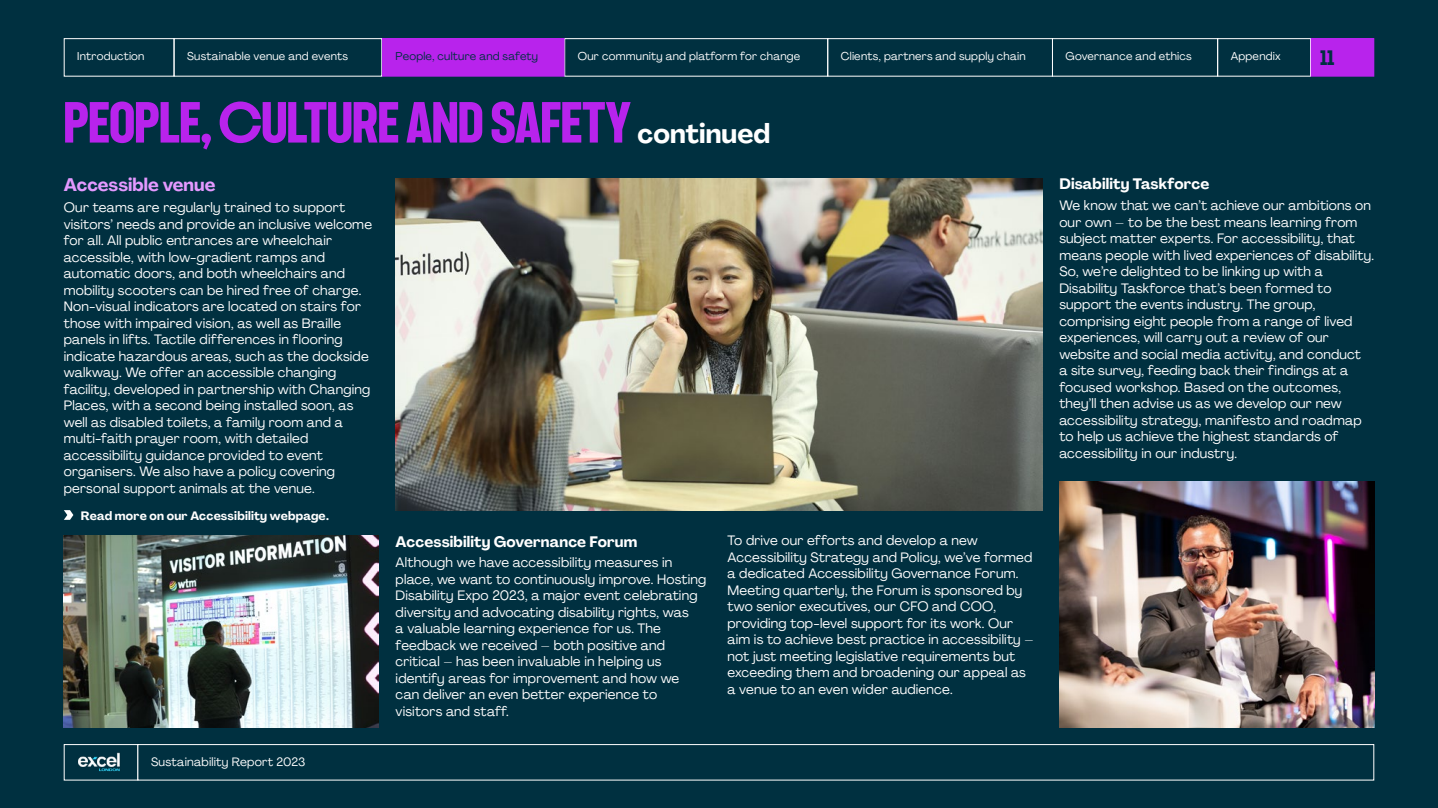
<style>
.page{position:relative;width:1438px;height:808px;background:#fff}
.page>*{position:absolute;margin:0;border:0;box-sizing:border-box;transform-origin:0 0}
.t1{font:700 54px "F37 Judge";letter-spacing:-.005em;color:#b823ec}
.t2{font:700 19.5px "F37 Judge";color:#003040}
.t3{font:700 18px "PP Agrandir";color:#e499ff}
.t4{font:700 15px "PP Agrandir";letter-spacing:.01em;color:#fff}
.t5{font:13.5px/16.5px "PP Agrandir";letter-spacing:.015em;color:#fff}
.t6{font:700 12px "PP Agrandir";letter-spacing:.015em;color:#fff}
.t7{font:12px "PP Agrandir";letter-spacing:.015em;color:#fff}
.t8{font:11.25px "PP Agrandir";letter-spacing:.02em;color:#fff}
.t9{font:11.25px "PP Agrandir";letter-spacing:.02em;color:#003040}
.s1{font-family:"PP Agrandir";font-size:27px;color:#fff}
</style>
<div class="page">
<div style="left:0;top:0;width:1437px;height:808px;background:#003040"></div>
<img style="left:64px;top:536px;width:314px;height:191px">
<img style="left:395px;top:179px;width:647px;height:331px">
<img style="left:1059px;top:482px;width:314px;height:245px">
<svg style="left:64px;top:510px;width:9px;height:10px"></svg>
<div style="left:564px;top:38px;width:264px;height:39px;border:1px solid #fff"></div>
<div style="left:827px;top:38px;width:225px;height:39px;border:1px solid #fff"></div>
<div style="left:1051px;top:38px;width:166px;height:39px;border:1px solid #fff"></div>
<div style="left:1217px;top:38px;width:93px;height:39px;border:1px solid #fff"></div>
<div style="left:64px;top:744px;width:74px;height:36px;background:#003040;border:1px solid #fff"></div>
<div style="left:137px;top:744px;width:1236px;height:36px;border:1px solid #fff"></div>
<img style="left:78px;top:752px;width:42px;height:20px">
<div style="left:1310px;top:39px;width:63px;height:37px;background:#b823ec"></div>
<div style="left:1310px;top:38px;width:63px;height:39px;border:1px solid #b823ec"></div>
<div style="left:174px;top:38px;width:208px;height:39px;border:1px solid #fff"></div>
<div style="left:64px;top:38px;width:110px;height:39px;border:1px solid #fff"></div>
<div style="left:382px;top:39px;width:182px;height:37px;background:#b823ec"></div>
<div style="left:382px;top:38px;width:182px;height:39px;border:1px solid #b823ec"></div>
<p class="t8" style="left:578px;top:49px;width:224px">Our community and platform for change</p>
<p class="t8" style="left:840px;top:49px;width:186px">Clients, partners and supply chain</p>
<p class="t8" style="left:1065px;top:49px;width:128px">Governance and ethics</p>
<p class="t8" style="left:1230px;top:49px;width:51px">Appendix</p>
<p class="t8" style="left:77px;top:49px;width:69px">Introduction</p>
<p class="t8" style="left:187px;top:49px;width:162px">Sustainable venue and events</p>
<p class="t9" style="left:395px;top:49px;width:144px">People, culture and safety</p>
<h1 class="t1" style="left:64px;top:81px;width:707px">PEOPLE, CULTURE AND SAFETY <span class="s1">continued</span></h1>
<h2 class="t2" style="left:1319px;top:43px;width:16px">11</h2>
<h3 class="t3" style="left:64px;top:174px;width:153px">Accessible venue</h3>
<p class="t5" style="left:64px;top:199px;width:310px">Our teams are regularly trained to support visitors’ needs and provide an inclusive welcome for all. All public entrances are wheelchair accessible, with low-gradient ramps and automatic doors, and both wheelchairs and mobility scooters can be hired free of charge.<br>Non-visual indicators are located on stairs for those with impaired vision, as well as Braille panels in lifts. Tactile differences in flooring indicate hazardous areas, such as the dockside walkway. We offer an accessible changing facility, developed in partnership with Changing Places, with a second being installed soon, as well as disabled toilets, a family room and a multi-faith prayer room, with detailed accessibility guidance provided to event organisers. We also have a policy covering personal support animals at the venue.</p>
<p class="t6" style="left:81px;top:508px;width:249px">Read more on our Accessibility webpage.</p>
<p class="t7" style="left:151px;top:754px;width:156px">Sustainability Report 2023</p>
<p class="t4" style="left:395px;top:532px;width:243px">Accessibility Governance Forum</p>
<p class="t5" style="left:395px;top:554px;width:312px">Although we have accessibility measures in place, we want to continuously improve. Hosting Disability Expo 2023, a major event celebrating diversity and advocating disability rights, was<br>a valuable learning experience for us. The feedback we received – both positive and critical – has been invaluable in helping us identify areas for improvement and how we can deliver an even better experience to visitors and staff.</p>
<p class="t5" style="left:727px;top:532px;width:307px">To drive our efforts and develop a new Accessibility Strategy and Policy, we’ve formed a dedicated Accessibility Governance Forum.<br>Meeting quarterly, the Forum is sponsored by two senior executives, our CFO and COO, providing top-level support for its work. Our aim is to achieve best practice in accessibility – not just meeting legislative requirements but exceeding them and broadening our appeal as a venue to an even wider audience.</p>
<p class="t4" style="left:1059px;top:175px;width:151px">Disability Taskforce</p>
<p class="t5" style="left:1059px;top:197px;width:316px">We know that we can’t achieve our ambitions on our own – to be the best means learning from subject matter experts. For accessibility, that means people with lived experiences of disability.<br>So, we’re delighted to be linking up with a Disability Taskforce that’s been formed to support the events industry. The group, comprising eight people from a range of lived experiences, will carry out a review of our website and social media activity, and conduct<br>a site survey, feeding back their findings at a focused workshop. Based on the outcomes, they’ll then advise us as we develop our new accessibility strategy, manifesto and roadmap to help us achieve the highest standards of accessibility in our industry.</p>
</div>
